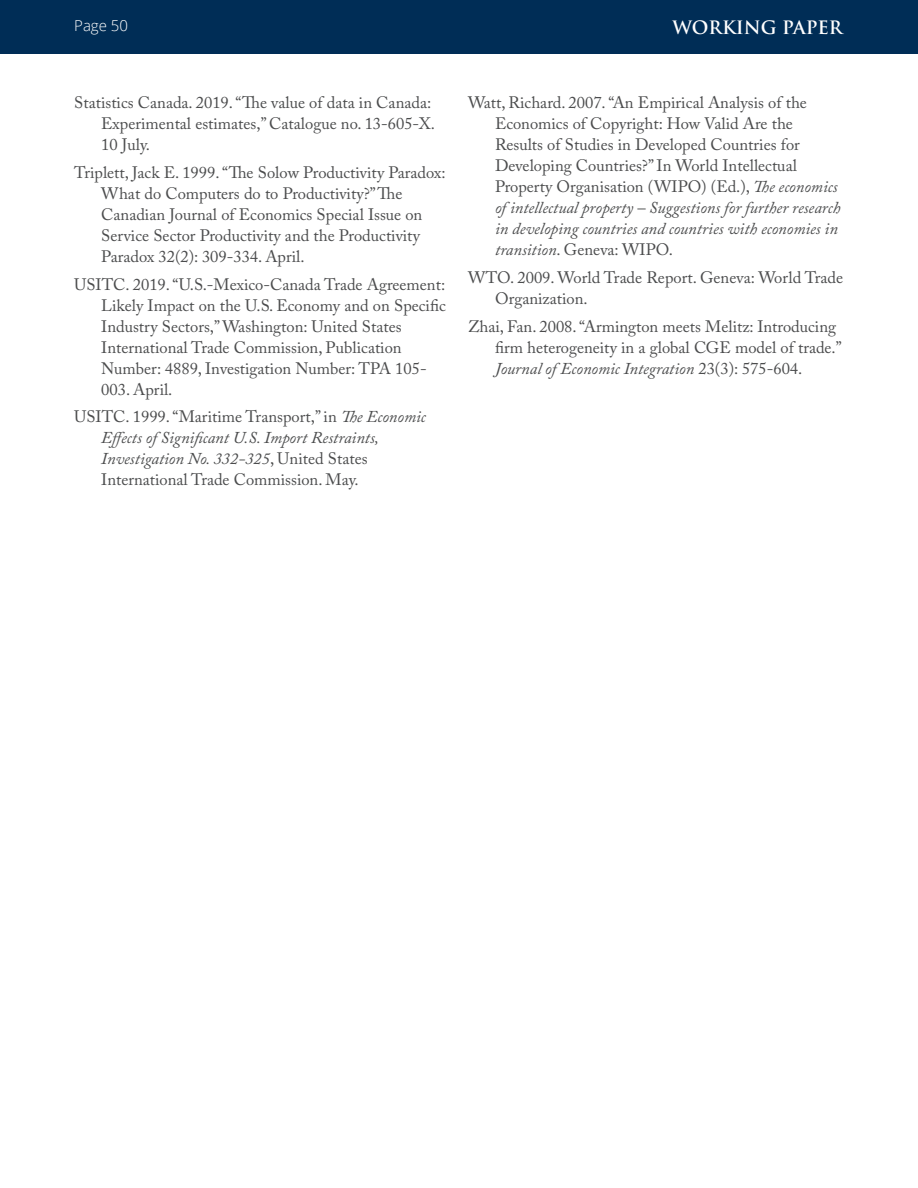
<style>
.page{position:relative;width:918px;height:1188px;background:#fff}
.page>*{position:absolute;margin:0;border:0;box-sizing:border-box;transform-origin:0 0}
.t1{font:700 18px "Trajan Pro";color:#fff}
.reference{font:16.5px/21px "Adobe Caslon Pro";color:#4b4c4d}
.t2{font:300 15px "Open Sans";color:#fff}
.s1{font-style:italic}
</style>
<div class="page">
<div style="left:0;top:0;width:918px;height:54px;background:#002d56"></div>
<p class="t2" style="left:74px;top:16px;width:55px">Page 50</p>
<p class="t1" style="left:672px;top:16px;width:172px">WORKING PAPER</p>
<p class="reference" style="left:101px;top:92px;width:335px;text-indent:-27px">Statistics Canada. 2019. “The value of data in Canada:<br>Experimental estimates,” Catalogue no. 13-605-X.<br>10 July.</p>
<p class="reference" style="left:101px;top:162px;width:346px;text-indent:-27px">Triplett, Jack E. 1999. “The Solow Productivity Paradox:<br>What do Computers do to Productivity?” The Canadian Journal of Economics Special Issue on Service Sector Productivity and the Productivity Paradox 32(2): 309-334. April.</p>
<p class="reference" style="left:101px;top:273px;width:346px;text-indent:-27px">USITC. 2019. “U.S.-Mexico-Canada Trade Agreement:<br>Likely Impact on the U.S. Economy and on Specific Industry Sectors,” Washington: United States International Trade Commission, Publication Number: 4889, Investigation Number: TPA 105- 003. April.</p>
<p class="reference" style="left:101px;top:406px;width:326px;text-indent:-27px">USITC. 1999. “Maritime Transport,” in <span class="s1">The Economic Effects of Significant U.S. Import Restraints, Investigation No. 332-325</span>, United States International Trade Commission. May.</p>
<p class="reference" style="left:495px;top:92px;width:347px;text-indent:-27px">Watt, Richard. 2007. “An Empirical Analysis of the Economics of Copyright: How Valid Are the Results of Studies in Developed Countries for Developing Countries?” In World Intellectual Property Organisation (WIPO) (Ed.), <span class="s1">The economics of intellectual property – Suggestions for further research in developing countries and countries with economies in transition</span>. Geneva: WIPO.</p>
<p class="reference" style="left:495px;top:267px;width:350px;text-indent:-27px">WTO. 2009. World Trade Report. Geneva: World Trade<br>Organization.</p>
<p class="reference" style="left:495px;top:315px;width:348px;text-indent:-27px">Zhai, Fan. 2008. “Armington meets Melitz: Introducing firm heterogeneity in a global CGE model of trade.”<br><span class="s1">Journal of Economic Integration</span> 23(3): 575-604.</p>
</div>
